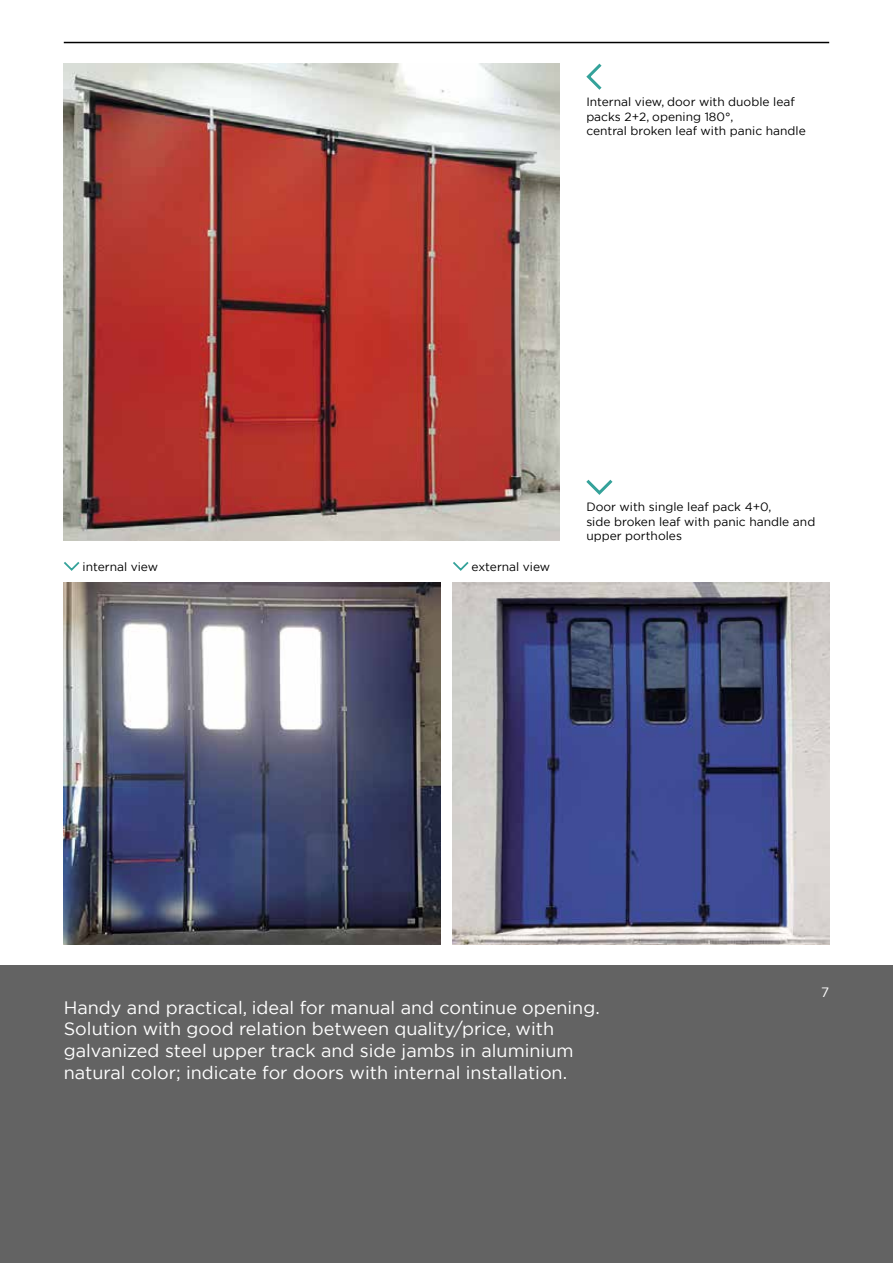
<style>
.page{position:relative;width:893px;height:1263px;background:#fff}
.page>*{position:absolute;margin:0;border:0;box-sizing:border-box;transform-origin:0 0}
.t1{font:18px/21.6px "Gotham";color:#fff}
.t2{font:13.5px "Gotham";color:#fff}
.t3{font:12px/14.4px "Gotham";color:#000}
</style>
<div class="page">
<div style="left:0;top:965px;width:893px;height:298px;background:#636363"></div>
<hr style="left:64px;top:42px;width:765px;height:1px;background:#000">
<img style="left:64px;top:64px;width:496px;height:476px">
<img style="left:453px;top:583px;width:376px;height:361px">
<img style="left:64px;top:583px;width:376px;height:361px">
<svg style="left:586px;top:479px;width:27px;height:16px"></svg>
<svg style="left:586px;top:63px;width:16px;height:27px"></svg>
<svg style="left:453px;top:562px;width:16px;height:9px"></svg>
<svg style="left:64px;top:562px;width:16px;height:9px"></svg>
<p class="t3" style="left:586px;top:94px;width:221px">Internal view, door with duoble leaf packs 2+2, opening 180°,<br>central broken leaf with panic handle</p>
<p class="t3" style="left:83px;top:559px;width:77px">internal view</p>
<p class="t3" style="left:472px;top:559px;width:80px">external view</p>
<p class="t3" style="left:586px;top:500px;width:230px">Door with single leaf pack 4+0,<br>side broken leaf with panic handle and upper portholes</p>
<p class="t2" style="left:821px;top:984px;width:10px">7</p>
<p class="t1" style="left:64px;top:996px;width:537px">Handy and practical, ideal for manual and continue opening.<br>Solution with good relation between quality/price, with galvanized steel upper track and side jambs in aluminium natural color; indicate for doors with internal installation.</p>
</div>
